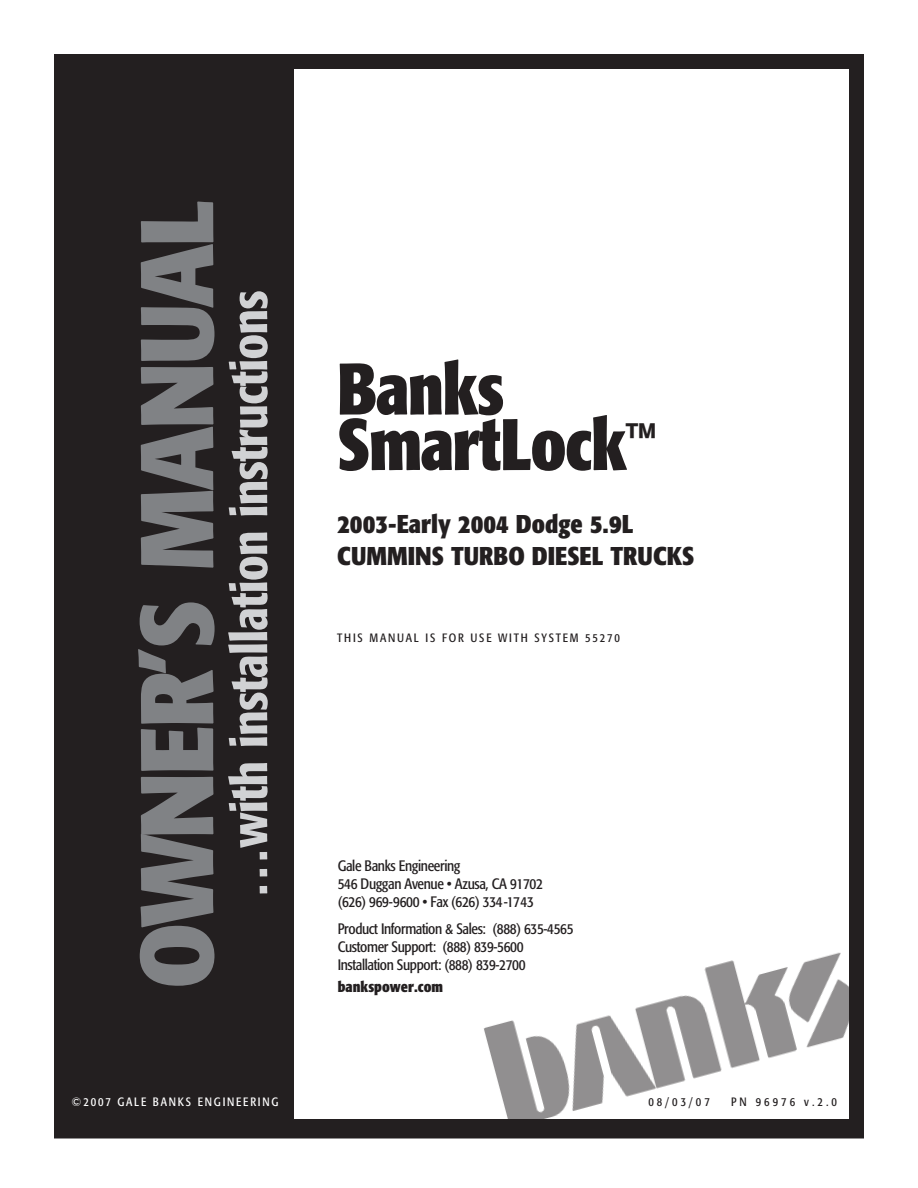
<style>
.page{position:relative;width:918px;height:1188px;background:#fff}
.page>*{position:absolute;margin:0;border:0;box-sizing:border-box;transform-origin:0 0}
.t1{font:700 condensed 102px "Formata";letter-spacing:.04em;color:#808285}
.t2{font:700 condensed 72px/55.5px "Formata";letter-spacing:-.02em;color:#231f20;scale:.96 1}
.t3{font:500 condensed 51px "Formata";letter-spacing:-.01em;color:#d1d2d4}
.t4{font:700 condensed 25.5px/31.5px "Formata";color:#231f20}
.t5{font:condensed 15px/18px "Formata";letter-spacing:-.025em;color:#231f20}
.t6{font:700 condensed 15px "Formata";color:#231f20}
.t7{font:condensed 12px "Formata";letter-spacing:.15em;color:#231f20}
.t8{font:condensed 12px "Formata";letter-spacing:.15em;color:#fff}
</style>
<div class="page">
<img style="left:483px;top:952px;width:365px;height:166px">
<div style="left:54px;top:1130px;width:810px;height:8px;background:#231f20"></div>
<div style="left:54px;top:54px;width:810px;height:1080px;border:15px solid #231f20"></div>
<div style="left:68px;top:54px;width:226px;height:1080px;background:#231f20"></div>
<h1 class="t1" style="left:114px;top:989px;width:771px;rotate:-90deg">owner’s manual</h1>
<h3 class="t3" style="left:218px;top:898px;width:609px;rotate:-90deg">…with installation instructions</h3>
<p class="t8" style="left:72px;top:1095px;width:54px">©2007 gale</p>
<p class="t8" style="left:153px;top:1095px;width:9px">ban</p>
<p class="t8" style="left:178px;top:1095px;width:29px">ks engineering</p>
<h2 class="t2" style="left:337px;top:361px;width:333px">Banks<br>SmartLock<sup>™</sup></h2>
<h3 class="t4" style="left:337px;top:508px;width:359px">2003-Early 2004 Dodge 5.9L<br>CUMMINS TURBO DIESEL TRUCKS</h3>
<p class="t7" style="left:337px;top:631px;width:220px">THIS MANUAL IS FOR USE WITH system</p>
<p class="t7" style="left:585px;top:631px;width:36px">55270</p>
<p class="t5" style="left:338px;top:857px;width:207px">Gale Banks Engineering<br>546 Duggan Avenue • Azusa, ca 91702 (626) 969-9600 • Fax (626) 334-1743</p>
<p class="t5" style="left:338px;top:920px;width:237px">Product Information &amp; Sales: (888) 635-4565<br>Customer Support: (888) 839-5600<br>Installation Support: (888) 839-2700</p>
<p class="t6" style="left:338px;top:978px;width:107px">bankspower.com</p>
<p class="t7" style="left:648px;top:1095px;width:63px">08/03/07</p>
<p class="t7" style="left:731px;top:1095px;width:107px">PN 96976 v.2.0</p>
</div>
